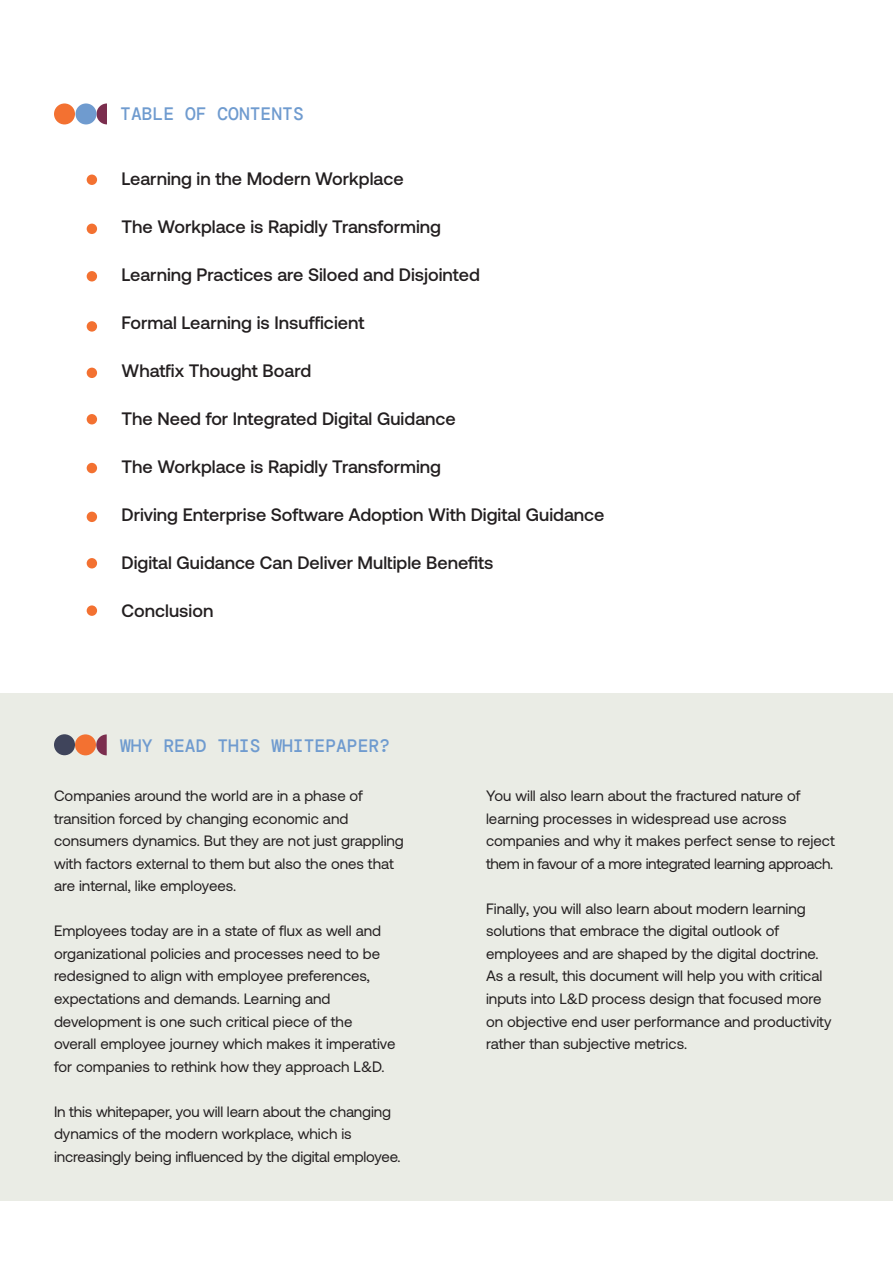
<style>
.page{position:relative;width:893px;height:1263px;background:#fff}
.page>*{position:absolute;margin:0;border:0;box-sizing:border-box;transform-origin:0 0}
.t1{font:500 18px "Aeonik";color:#231f20}
.t2{font:500 18px "DM Mono";color:#6f9bcf}
.t3{font:15px/22.5px "Aeonik";color:#231f20}
</style>
<div class="page">
<div style="left:0;top:693px;width:893px;height:507px;background:#eaece5"></div>
<div style="left:75px;top:734px;width:21px;height:21px;background:#f37131;border-radius:50%"></div>
<div style="left:54px;top:734px;width:21px;height:21px;background:#3f445b;border-radius:50%"></div>
<svg style="left:96px;top:734px;width:11px;height:21px"></svg>
<div style="left:87px;top:175px;width:10px;height:10px;background:#f37131;border-radius:50%"></div>
<div style="left:87px;top:414px;width:10px;height:10px;background:#f37131;border-radius:50%"></div>
<div style="left:87px;top:271px;width:10px;height:10px;background:#f37131;border-radius:50%"></div>
<div style="left:87px;top:512px;width:10px;height:10px;background:#f37131;border-radius:50%"></div>
<div style="left:87px;top:321px;width:10px;height:11px;background:#f37131;border-radius:50%"></div>
<div style="left:87px;top:368px;width:10px;height:10px;background:#f37131;border-radius:50%"></div>
<div style="left:87px;top:558px;width:10px;height:10px;background:#f37131;border-radius:50%"></div>
<div style="left:87px;top:605px;width:10px;height:11px;background:#f37131;border-radius:50%"></div>
<div style="left:54px;top:103px;width:21px;height:21px;background:#f37131;border-radius:50%"></div>
<svg style="left:97px;top:103px;width:10px;height:21px"></svg>
<div style="left:76px;top:103px;width:21px;height:21px;background:#6f9bcf;border-radius:50%"></div>
<div style="left:87px;top:463px;width:10px;height:10px;background:#f37131;border-radius:50%"></div>
<div style="left:87px;top:224px;width:10px;height:10px;background:#f37131;border-radius:50%"></div>
<p class="t2" style="left:120px;top:102px;width:185px">TABLE OF CONTENTS</p>
<p class="t1" style="left:122px;top:169px;width:284px">Learning in the Modern Workplace</p>
<p class="t1" style="left:122px;top:217px;width:321px">The Workplace is Rapidly Transforming</p>
<p class="t1" style="left:122px;top:265px;width:360px">Learning Practices are Siloed and Disjointed</p>
<p class="t1" style="left:122px;top:313px;width:244px">Formal Learning is Insufficient</p>
<p class="t1" style="left:122px;top:361px;width:191px">Whatfix Thought Board</p>
<p class="t1" style="left:122px;top:409px;width:336px">The Need for Integrated Digital Guidance</p>
<p class="t1" style="left:122px;top:457px;width:321px">The Workplace is Rapidly Transforming</p>
<p class="t1" style="left:122px;top:505px;width:484px">Driving Enterprise Software Adoption With Digital Guidance</p>
<p class="t1" style="left:122px;top:553px;width:374px">Digital Guidance Can Deliver Multiple Benefits</p>
<p class="t1" style="left:122px;top:601px;width:93px">Conclusion</p>
<p class="t2" style="left:120px;top:735px;width:272px">WHY READ THIS WHITEPAPER?</p>
<p class="t3" style="left:54px;top:785px;width:351px">Companies around the world are in a phase of transition forced by changing economic and consumers dynamics. But they are not just grappling with factors external to them but also the ones that are internal, like employees.</p>
<p class="t3" style="left:54px;top:920px;width:343px">Employees today are in a state of flux as well and organizational policies and processes need to be redesigned to align with employee preferences, expectations and demands. Learning and development is one such critical piece of the overall employee journey which makes it imperative for companies to rethink how they approach L&amp;D.</p>
<p class="t3" style="left:54px;top:1100px;width:348px">In this whitepaper, you will learn about the changing dynamics of the modern workplace, which is increasingly being influenced by the digital employee.</p>
<p class="t3" style="left:486px;top:785px;width:350px">You will also learn about the fractured nature of learning processes in widespread use across companies and why it makes perfect sense to reject them in favour of a more integrated learning approach.</p>
<p class="t3" style="left:486px;top:897px;width:347px">Finally, you will also learn about modern learning solutions that embrace the digital outlook of employees and are shaped by the digital doctrine.<br>As a result, this document will help you with critical inputs into L&amp;D process design that focused more on objective end user performance and productivity rather than subjective metrics.</p>
</div>
